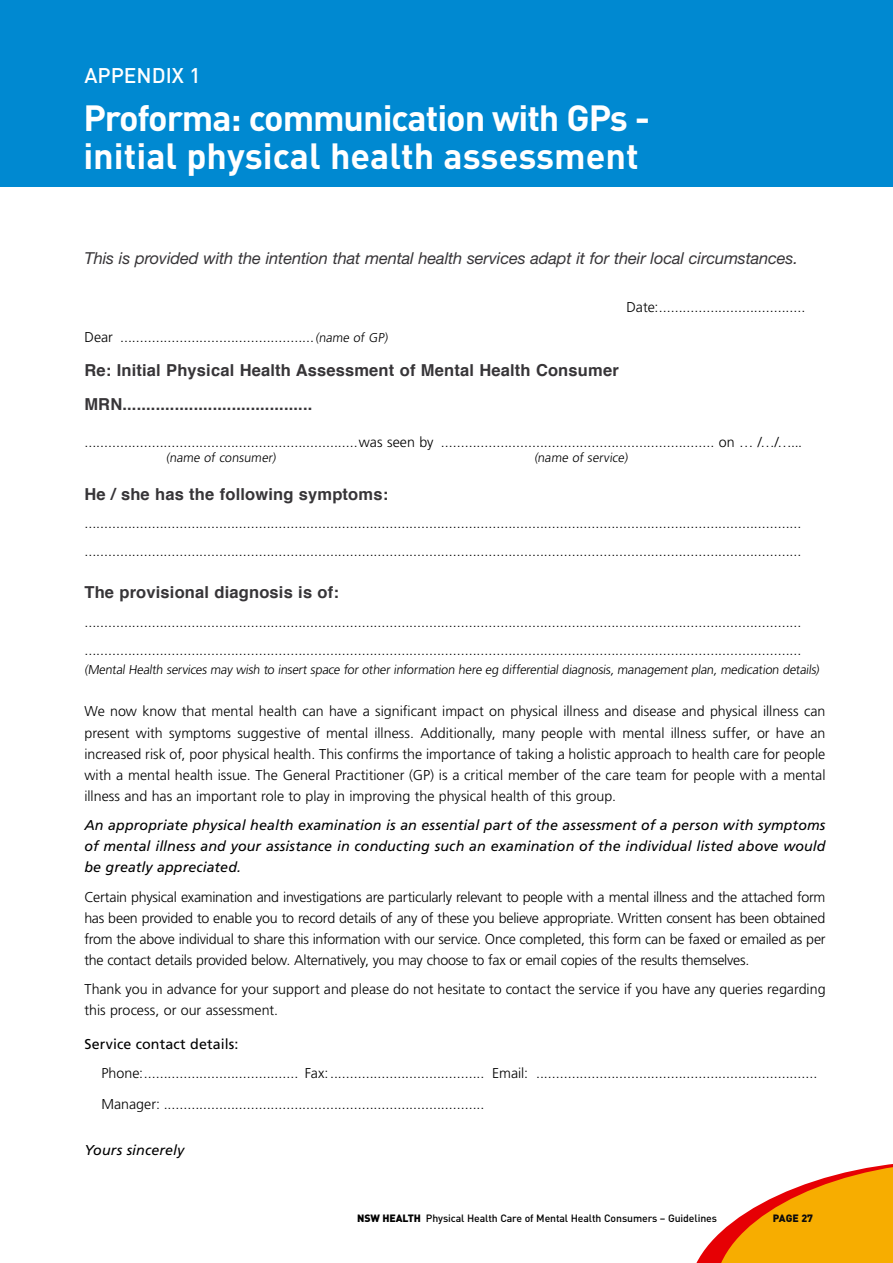
<style>
.page{position:relative;width:893px;height:1263px;background:#fff}
.page>*{position:absolute;margin:0;border:0;box-sizing:border-box;transform-origin:0 0}
.t1{font:700 36px/37.5px "DIN";letter-spacing:-.005em;color:#fff}
.t2{font:500 21px "DIN";color:#fff}
.t3{font:700 16.5px/33.8px "Helvetica";letter-spacing:.01em;color:#373538}
.t4{font:italic 16.5px "Helvetica Neue";letter-spacing:-.01em;color:#373538}
.t5{font:300 14.25px/21px "Frutiger";color:#000}
.t6{font:italic 14.25px/21px "Frutiger";letter-spacing:.005em;color:#000;text-align:justify}
.t7{font:14.25px "Frutiger";letter-spacing:.01em;color:#000}
.t8{font:300 12.75px "Frutiger";color:#000}
.t9{font:500 10.5px "DIN";letter-spacing:-.01em;color:#000}
.t10{font:900 10.5px "DIN";color:#0c0b0c}
.s1{font-size:12.75px}
.s2{font-weight:900}
</style>
<div class="page">
<div style="left:0;top:0;width:893px;height:187px;background:#0089d1"></div>
<svg style="left:696px;top:1164px;width:197px;height:99px"></svg>
<h2 class="t2" style="left:84px;top:62px;width:118px">APPEN DIX 1</h2>
<h1 class="t1" style="left:83px;top:98px;width:568px">Proforma: communication with GPs - initial physical health assessment</h1>
<p class="t4" style="left:84px;top:249px;width:715px">This is provided with the intention that mental health services adapt it for their local circumstances.</p>
<p class="t5" style="left:627px;top:296px;width:180px">Date:.....................................</p>
<p class="t5" style="left:84px;top:327px;width:306px">Dear .................................................<span class="s1">(name of GP)</span></p>
<p class="t3" style="left:84px;top:353px;width:536px">Re: Initial Physical Health Assessment of Mental Health Consumer<br>MRN........................................</p>
<p class="t5" style="left:84px;top:431px;width:719px">.....................................................................was seen by ..................................................................... on … /…/…...</p>
<p class="t8" style="left:166px;top:450px;width:113px">(name of consumer)</p>
<p class="t8" style="left:534px;top:450px;width:97px">(name of service)</p>
<p class="t3" style="left:84px;top:476px;width:305px">He / she has the following symptoms:</p>
<p class="t5" style="left:84px;top:509px;width:719px;line-height:28.2px">..................................................................................................................................................................................... .....................................................................................................................................................................................</p>
<p class="t3" style="left:84px;top:575px;width:256px">The provisional diagnosis is of:</p>
<p class="t5" style="left:84px;top:608px;width:719px;line-height:28.2px">..................................................................................................................................................................................... .....................................................................................................................................................................................</p>
<p class="t8" style="left:84px;top:663px;width:738px">(Mental Health services may wish to insert space for other information here eg differential diagnosis, management plan, medication details)</p>
<p class="t5" style="left:84px;top:701px;width:743px;text-align:justify">We now know that mental health can have a significant impact on physical illness and disease and physical illness can present with symptoms suggestive of mental illness. Additionally, many people with mental illness suffer, or have an increased risk of, poor physical health. This confirms the importance of taking a holistic approach to health care for people with a mental health issue. The General Practitioner (GP) is a critical member of the care team for people with a mental illness and has an important role to play in improving the physical health of this group.</p>
<p class="t6" style="left:84px;top:814px;width:743px">An appropriate physical health examination is an essential part of the assessment of a person with symptoms of mental illness and your assistance in conducting such an examination of the individual listed above would be greatly appreciated.</p>
<p class="t5" style="left:84px;top:886px;width:743px;text-align:justify">Certain physical examination and investigations are particularly relevant to people with a mental illness and the attached form has been provided to enable you to record details of any of these you believe appropriate. Written consent has been obtained from the above individual to share this information with our service. Once completed, this form can be faxed or emailed as per the contact details provided below. Alternatively, you may choose to fax or email copies of the results themselves.</p>
<p class="t5" style="left:84px;top:978px;width:743px">Thank you in advance for your support and please do not hesitate to contact the service if you have any queries regarding this process, or our assessment.</p>
<p class="t7" style="left:84px;top:1035px;width:155px">Service contact details:</p>
<p class="t5" style="left:101px;top:1058px;width:717px;line-height:30.8px">Phone:....................................... Fax:....................................... Email: .......................................................................<br>Manager: .................................................................................</p>
<p class="t6" style="left:84px;top:1140px;width:101px">Yours sincerely</p>
<p class="t9" style="left:357px;top:1212px;width:361px"><span class="s2">NSW Health</span> Physical Health Care of Mental Health Consumers – Guidelines</p>
<p class="t10" style="left:773px;top:1211px;width:35px">PAGE 27</p>
</div>
